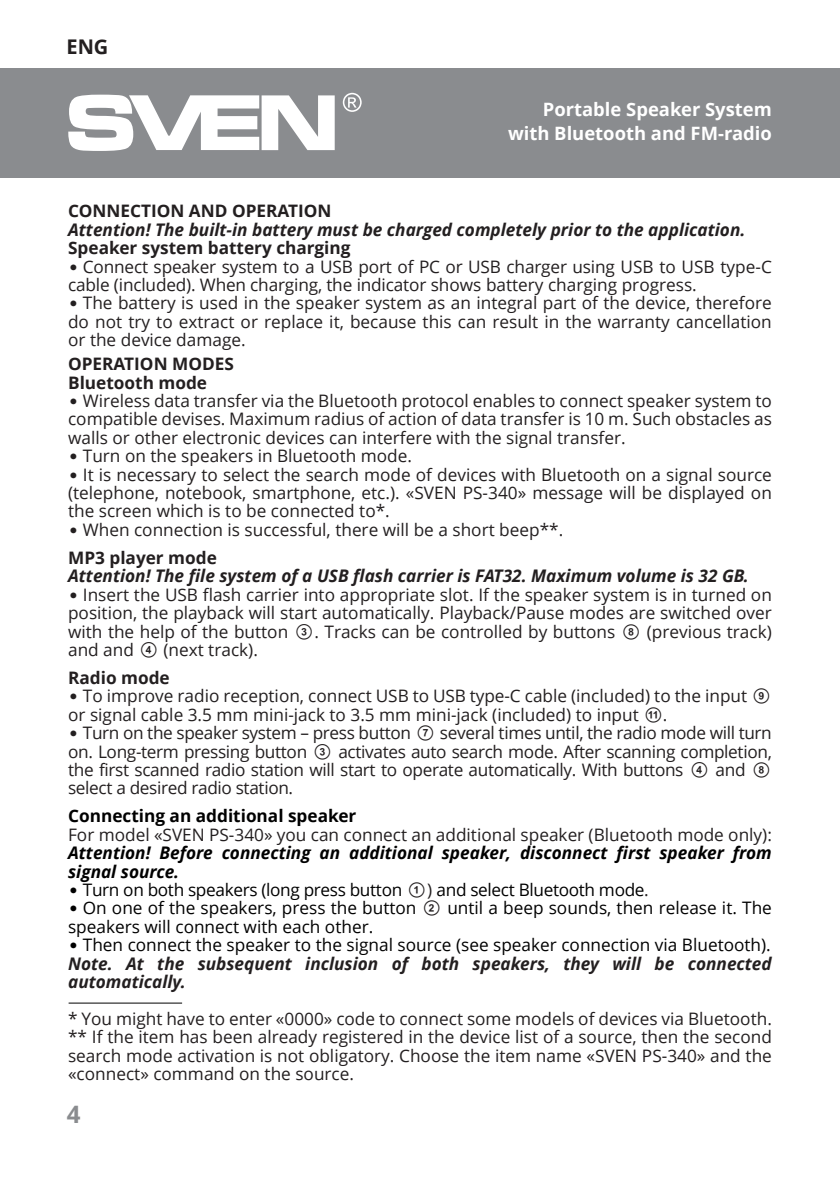
<style>
.page{position:relative;width:840px;height:1191px;background:#fff}
.page>*{position:absolute;margin:0;border:0;box-sizing:border-box;transform-origin:0 0}
.t1{font:700 24px "Open Sans";color:#8a8c8f}
.t2{font:700 20.4px "Open Sans";color:#231f20}
.t3{font:700 18.4px/24px "Open Sans";color:#fff;text-align:right}
.t4{font:17.2px/18.4px "Open Sans";color:#231f20;text-align:justify}
.t5{font:italic 700 17.2px/18.4px "Open Sans";color:#231f20;text-align:justify}
.t6{font:17.2px/18.4px "Open Sans";color:#000}
.t7{font:700 17.2px/18.4px "Open Sans";color:#231f20}
.t8{font:italic 700 17.2px/18.4px "Open Sans";color:#000}
.t9{font:17.2px "Open Sans";letter-spacing:-.02em;color:#000}
.t10{font:700 17.2px "Open Sans";color:#000}
.s1{font-family:"Pragmatica";font-weight:700;font-size:16px}
.s2{font-weight:700}
.s3{font-family:"SVEN"}
.s4{font-family:"SVEN";color:#231f20}
.s5{color:#231f20}
.s6{font-family:"Pragmatica";font-style:normal;font-size:16px;color:#000}
.s7{font-weight:400;font-style:normal;color:#000}
</style>
<div class="page">
<div style="left:0;top:68px;width:839px;height:109px;background:#8a8c8f"></div>
<svg style="left:68px;top:95px;width:266px;height:56px"></svg>
<svg style="left:342px;top:93px;width:19px;height:19px"></svg>
<hr style="left:69px;top:1002px;width:113px;height:1px;background:#000001">
<p class="t2" style="left:66px;top:32px;width:43px">ENG</p>
<p class="t3" style="left:507px;top:96px;width:265px">Portable Speaker System with Bluetooth and FM-radio</p>
<p class="t7" style="left:68px;top:201px;width:265px">CONNECTION AND OPERATION</p>
<p class="t5" style="left:68px;top:220px;width:678px">Attention! The built-in battery must be charged completely prior to the application.</p>
<p class="t7" style="left:68px;top:238px;width:284px">Speaker system battery charging</p>
<p class="t4" style="left:68px;top:257px;width:705px"><span class="s1">•</span> Connect speaker system to a USB port of PC or USB charger using USB to USB type-C cable (included). When charging, the indicator shows battery charging progress.</p>
<p class="t4" style="left:68px;top:293px;width:704px"><span class="s1">•</span> The battery is used in the speaker system as an integral part of the device, therefore do not try to extract or replace it, because this can result in the warranty cancellation or the device damage.</p>
<p class="t7" style="left:68px;top:354px;width:167px">OPERATION MODES<br>Bluetooth mode</p>
<p class="t4" style="left:68px;top:391px;width:705px"><span class="s1">•</span> Wireless data transfer via the Bluetooth protocol enables to connect speaker system to compatible devises. Maximum radius of action of data transfer is 10 m. Such obstacles as walls or other electronic devices can interfere with the signal transfer.</p>
<p class="t4" style="left:68px;top:446px;width:345px"><span class="s1">•</span> Turn on the speakers in Bluetooth mode.</p>
<p class="t4" style="left:68px;top:465px;width:705px"><span class="s1">•</span> It is necessary to select the search mode of devices with Bluetooth on a signal source (telephone, notebook, smartphone, etc.). «SVEN PS-340» message will be displayed on the screen which is to be connected to*.</p>
<p class="t4" style="left:68px;top:515px;width:496px;line-height:28px"><span class="s1">•</span> When connection is successful, there will be a short beep**.<br><span class="s2">МР3 player mode</span></p>
<p class="t5" style="left:68px;top:566px;width:681px">Attention! The file system of a USB flash carrier is FAT32. Maximum volume is 32 GB.</p>
<p class="t4" style="left:68px;top:585px;width:705px"><span class="s1">•</span> Insert the USB flash carrier into appropriate slot. If the speaker system is in turned on position, the playback will start automatically. Playback/Pause modes are switched over with the help of the button <span class="s3">C</span>. Tracks can be controlled by buttons <span class="s3">H</span> (previous track) and and <span class="s3">D</span> (next track).</p>
<p class="t7" style="left:68px;top:668px;width:103px">Radio mode</p>
<p class="t4" style="left:68px;top:686px;width:705px"><span class="s1">•</span> To improve radio reception, connect USB to USB type-C cable (included) to the input <span class="s3">I </span>or signal cable 3.5 mm mini-jack to 3.5 mm mini-jack (included) to input <span class="s3">K</span>.</p>
<p class="t4" style="left:68px;top:723px;width:705px"><span class="s1">•</span> Turn on the speaker system – press button <span class="s3">G</span> several times until, the radio mode will turn on. Long-term pressing button <span class="s3">C</span> activates auto search mode. After scanning completion, the first scanned radio station will start to operate automatically. With buttons <span class="s3">D</span> and <span class="s3">H </span>select a desired radio station.</p>
<p class="t10" style="left:68px;top:804px;width:290px">Connecting an additional speaker</p>
<p class="t4" style="left:68px;top:825px;width:705px">For model «SVEN PS-340» you can connect an additional speaker (Bluetooth mode only):</p>
<p class="t8" style="left:68px;top:843px;width:704px">Attention! Before connecting an additional speaker, disconnect first speaker from signal source.</p>
<p class="t9" style="left:68px;top:878px;width:582px"><span class="s1">•</span> Turn on both speakers (long press button <span class="s4">A</span><span class="s5">)</span> and select Bluetooth mode<span class="s5">.</span></p>
<p class="t6" style="left:68px;top:898px;width:705px"><span class="s1">•</span> On one of the speakers, press the button <span class="s4">B</span> until a beep sounds, then release it. The speakers will connect with each other.</p>
<p class="t5" style="left:68px;top:935px;width:704px"><span class="s6">•</span> <span class="s7">Then connect the speaker to the signal source (see speaker connection via Bluetooth).<br></span>Note. At the subsequent inclusion of both speakers, they will be connected automatically.</p>
<p class="t4" style="left:68px;top:1009px;width:705px">* You might have to enter «0000» code to connect some models of devices via Bluetooth. ** If the item has been already registered in the device list of a source, then the second search mode activation is not obligatory. Choose the item name «SVEN PS-340» and the «connect» command on the source.</p>
<h1 class="t1" style="left:67px;top:1097px;width:15px">4</h1>
</div>
